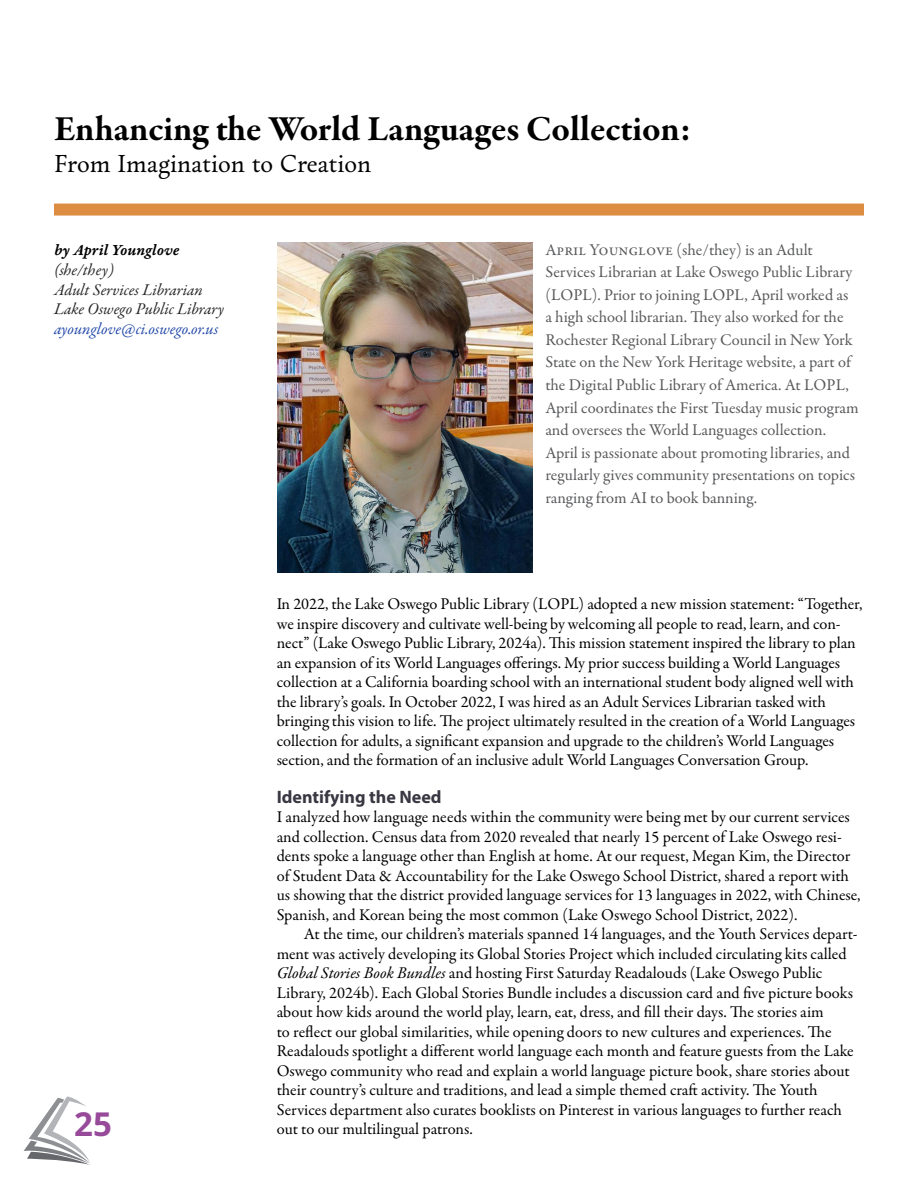
<style>
.page{position:relative;width:918px;height:1188px;background:#fff}
.page>*{position:absolute;margin:0;border:0;box-sizing:border-box;transform-origin:0 0}
.t1{font:700 36px "Garamond Premr Pro";letter-spacing:-.005em;color:#000}
.t2{font:700 33px "Noto Sans";color:#984a9a}
.t3{font:27px "Change";color:#000}
.t4{font:700 18px "Myriad Pro";color:#393842}
.t5{font:16.5px/19.5px "Garamond Premr Pro";letter-spacing:-.005em;color:#000}
.t6{font:16.5px/22.5px "Garamond Premr Pro";color:#58595b}
.t7{font:italic 16.5px/19.8px "Garamond Premr Pro";color:#292829}
.t8{font:italic 16.5px "Garamond Premr Pro";color:#2349a9}
.t9{font:16.5px "Garamond Premr Pro Smbd It Capt";color:#000}
.s1{font-style:italic}
</style>
<div class="page">
<svg style="left:24px;top:1097px;width:66px;height:68px"></svg>
<div style="left:54px;top:204px;width:810px;height:12px;background:#dc8d42"></div>
<img style="left:278px;top:243px;width:254px;height:329px">
<h1 class="t1" style="left:54px;top:107px;width:639px">Enhancing the World Languages Collection:</h1>
<h3 class="t3" style="left:54px;top:146px;width:319px">From Imagination to Creation</h3>
<p class="t9" style="left:54px;top:240px;width:127px">by April Younglove</p>
<p class="t7" style="left:54px;top:261px;width:172px">(she/they)<br>Adult Services Librarian<br>Lake Oswego Public Library</p>
<p class="t8" style="left:54px;top:319px;width:166px">ayounglove@ci.oswego.or.us</p>
<h2 class="t2" style="left:74px;top:1101px;width:39px">25</h2>
<p class="t6" style="left:545px;top:239px;width:315px">April Younglove (she/they) is an Adult Services Librarian at Lake Oswego Public Library (LOPL). Prior to joining LOPL, April worked as a high school librarian. They also worked for the Rochester Regional Library Council in New York State on the New York Heritage website, a part of the Digital Public Library of America. At LOPL, April coordinates the First Tuesday music program and oversees the World Languages collection.<br>April is passionate about promoting libraries, and regularly gives community presentations on topics ranging from AI to book banning.</p>
<p class="t5" style="left:277px;top:595px;width:587px">In 2022, the Lake Oswego Public Library (LOPL) adopted a new mission statement: “Together, we inspire discovery and cultivate well-being by welcoming all people to read, learn, and con&shy;nect” (Lake Oswego Public Library, 2024a). This mission statement inspired the library to plan an expansion of its World Languages offerings. My prior success building a World Languages collection at a California boarding school with an international student body aligned well with the library’s goals. In October 2022, I was hired as an Adult Services Librarian tasked with bringing this vision to life. The project ultimately resulted in the creation of a World Languages collection for adults, a significant expansion and upgrade to the children’s World Languages section, and the formation of an inclusive adult World Languages Conversation Group.</p>
<p class="t4" style="left:277px;top:785px;width:166px">Identifying the Need</p>
<p class="t5" style="left:277px;top:808px;width:585px">I analyzed how language needs within the community were being met by our current services and collection. Census data from 2020 revealed that nearly 15 percent of Lake Oswego resi&shy;dents spoke a language other than English at home. At our request, Megan Kim, the Director of Student Data &amp; Accountability for the Lake Oswego School District, shared a report with us showing that the district provided language services for 13 languages in 2022, with Chinese, Spanish, and Korean being the most common (Lake Oswego School District, 2022).</p>
<p class="t5" style="left:277px;top:925px;width:583px;text-indent:27px">At the time, our children’s materials spanned 14 languages, and the Youth Services depart&shy;ment was actively developing its Global Stories Project which included circulating kits called <span class="s1">Global Stories Book Bundles</span> and hosting First Saturday Readalouds (Lake Oswego Public Library, 2024b). Each Global Stories Bundle includes a discussion card and five picture books about how kids around the world play, learn, eat, dress, and fill their days. The stories aim<br>to reflect our global similarities, while opening doors to new cultures and experiences. The Readalouds spotlight a different world language each month and feature guests from the Lake Oswego community who read and explain a world language picture book, share stories about their country’s culture and traditions, and lead a simple themed craft activity. The Youth Services department also curates booklists on Pinterest in various languages to further reach out to our multilingual patrons.</p>
</div>
